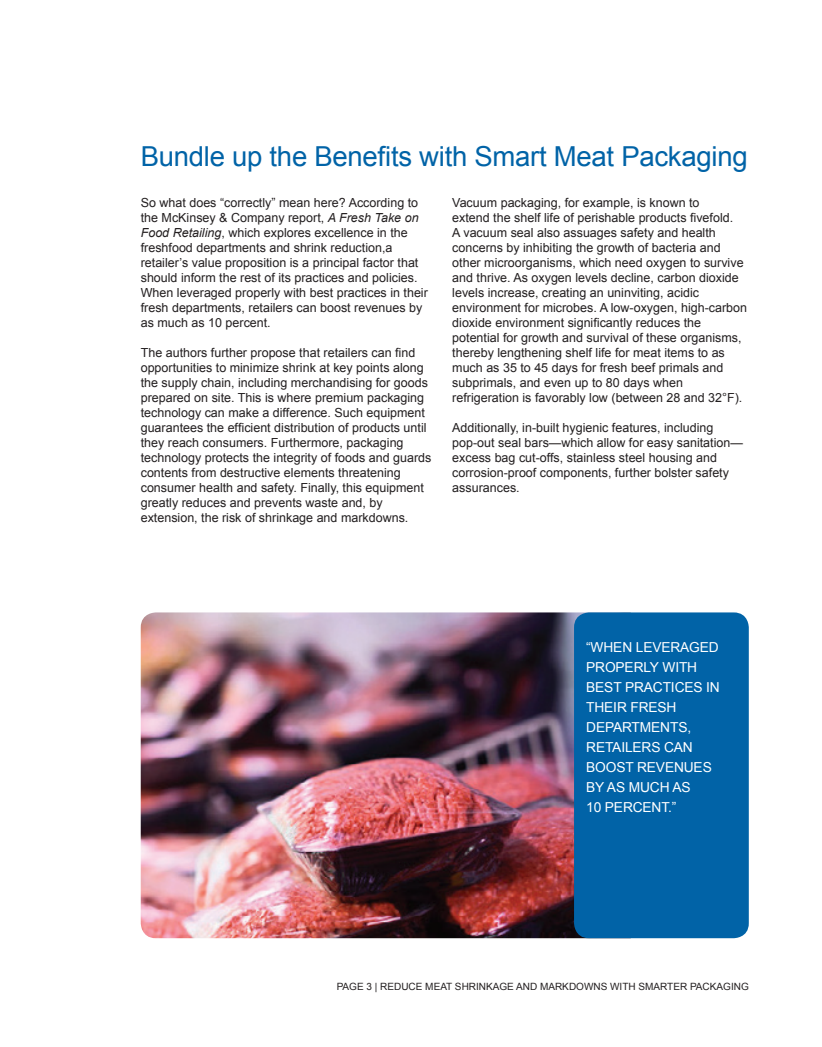
<style>
.page{position:relative;width:822px;height:1047px;background:#fff}
.page>*{position:absolute;margin:0;border:0;box-sizing:border-box;transform-origin:0 0}
.t1{font:27.5px "Arial";letter-spacing:-.01em;color:#0163a7}
.t2{font:13.75px/20px "Arial";letter-spacing:-.01em;color:#fff}
.t3{font:12.5px/15px "Arial";color:#231f20}
.t4{font:10px "Arial";color:#231f20}
.s1{font-style:italic}
</style>
<div class="page">
<img style="left:141px;top:612px;width:444px;height:326px">
<div style="left:574px;top:612px;width:174px;height:326px;background:#0163a7;border-radius:15px"></div>
<h1 class="t1" style="left:141px;top:138px;width:608px">Bundle up the Benefits with Smart Meat Packaging</h1>
<p class="t3" style="left:141px;top:195px;width:288px">So what does “correctly” mean here? According to the McKinsey &amp; Company report, <span class="s1">A Fresh Take on Food Retailing</span>, which explores excellence in the freshfood departments and shrink reduction,a retailer’s value proposition is a principal factor that should inform the rest of its practices and policies.<br>When leveraged properly with best practices in their fresh departments, retailers can boost revenues by as much as 10 percent.</p>
<p class="t3" style="left:141px;top:345px;width:292px">The authors further propose that retailers can find opportunities to minimize shrink at key points along the supply chain, including merchandising for goods prepared on site. This is where premium packaging technology can make a difference. Such equipment guarantees the efficient distribution of products until they reach consumers. Furthermore, packaging technology protects the integrity of foods and guards contents from destructive elements threatening consumer health and safety. Finally, this equipment greatly reduces and prevents waste and, by extension, the risk of shrinkage and markdowns.</p>
<p class="t3" style="left:452px;top:195px;width:296px">Vacuum packaging, for example, is known to<br>extend the shelf life of perishable products fivefold.<br>A vacuum seal also assuages safety and health concerns by inhibiting the growth of bacteria and other microorganisms, which need oxygen to survive and thrive. As oxygen levels decline, carbon dioxide levels increase, creating an uninviting, acidic environment for microbes. A low-oxygen, high-carbon dioxide environment significantly reduces the potential for growth and survival of these organisms, thereby lengthening shelf life for meat items to as much as 35 to 45 days for fresh beef primals and subprimals, and even up to 80 days when refrigeration is favorably low (between 28 and 32°F).</p>
<p class="t3" style="left:452px;top:420px;width:292px">Additionally, in-built hygienic features, including pop-out seal bars—which allow for easy sanitation— excess bag cut-offs, stainless steel housing and corrosion-proof components, further bolster safety assurances.</p>
<p class="t2" style="left:586px;top:637px;width:135px">“WHEN LEVERAGED<br>PROPERLY WITH<br>BEST PRACTICES IN<br>THEIR FRESH<br>DEPARTMENTS,<br>RETAILERS CAN<br>BOOST REVENUES<br>BY AS MUCH AS<br>10 PERCENT.”</p>
<p class="t4" style="left:336px;top:979px;width:413px">PAGE 3 | REDUCE MEAT SHRINKAGE AND MARKDOWNS WITH SMARTER PACKAGING</p>
</div>
